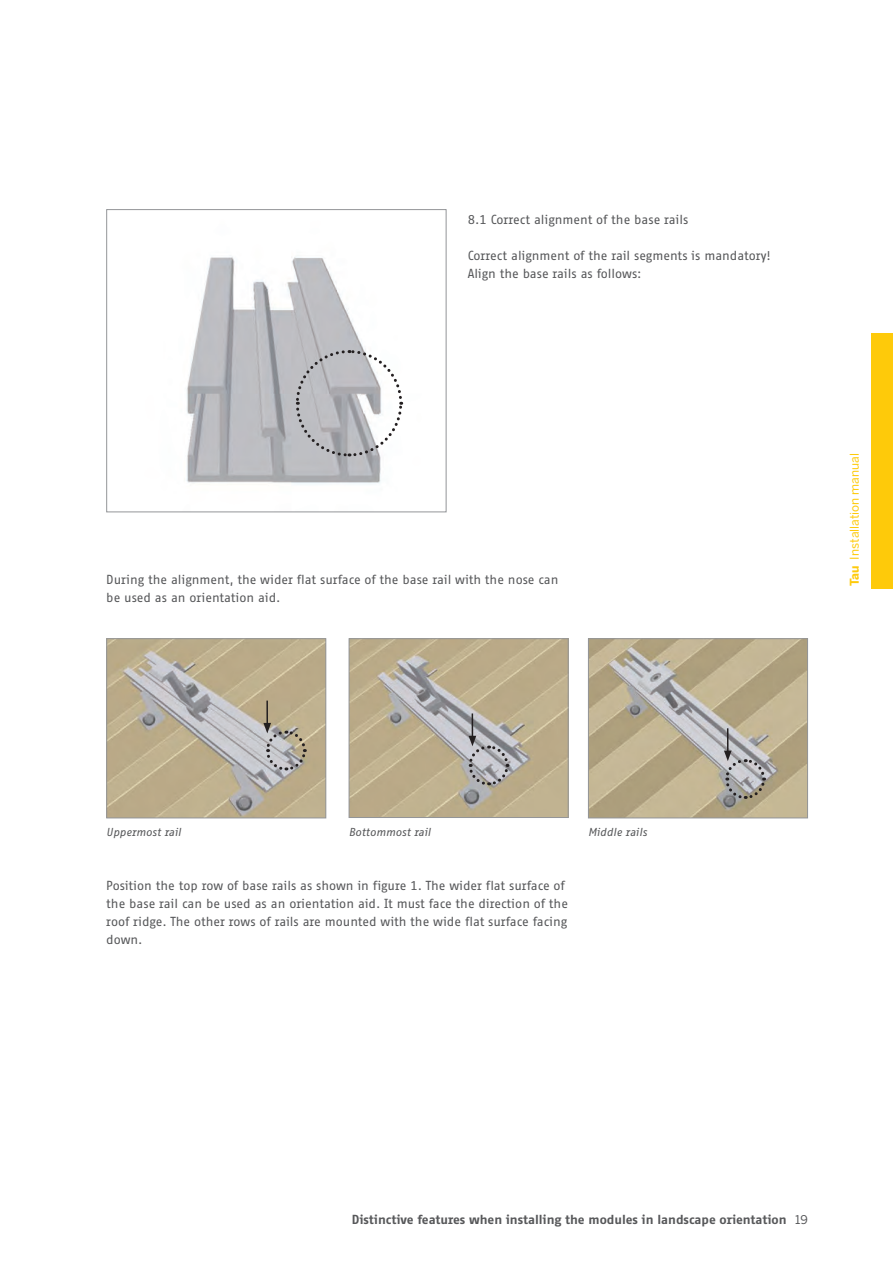
<style>
.page{position:relative;width:893px;height:1263px;background:#fff}
.page>*{position:absolute;margin:0;border:0;box-sizing:border-box;transform-origin:0 0}
.t1{font:12.75px/18px "Fago Office Sans";letter-spacing:-.005em;color:#57585a}
.t2{font:700 12.75px "Fago Office Sans";letter-spacing:-.005em;color:#57585a}
.t3{font:12px "Benton Sans";color:#feca0a}
.t4{font:italic 11.25px "Fago Office Sans";color:#57585a}
.s1{font-weight:700}
.s2{font-family:"Benton Sans";font-weight:400;font-size:12px}
</style>
<div class="page">
<div style="left:872px;top:334px;width:21px;height:255px;background:#feca0a"></div>
<img style="left:186px;top:257px;width:195px;height:227px">
<div style="left:106px;top:209px;width:340px;height:303px;border:1px solid #939598"></div>
<img style="left:108px;top:640px;width:216px;height:176px">
<div style="left:106px;top:638px;width:220px;height:180px;border:1px solid #939598"></div>
<img style="left:590px;top:640px;width:216px;height:176px">
<div style="left:588px;top:638px;width:220px;height:180px;border:1px solid #939598"></div>
<img style="left:351px;top:640px;width:216px;height:176px">
<div style="left:349px;top:638px;width:220px;height:180px;border:1px solid #939598"></div>
<hr style="left:266px;top:701px;width:2px;height:24px;background:#231f20">
<svg style="left:294px;top:348px;width:110px;height:110px"></svg>
<svg style="left:263px;top:723px;width:45px;height:49px;background:#ada9a0"></svg>
<svg style="left:467px;top:713px;width:43px;height:74px;background:#a9a8a8"></svg>
<svg style="left:724px;top:728px;width:43px;height:73px;background:#aaa7a4"></svg>
<p class="t1" style="left:468px;top:211px;width:222px">8.1 Correct alignment of the base rails</p>
<p class="t1" style="left:468px;top:247px;width:305px">Correct alignment of the rail segments is mandatory!<br>Align the base rails as follows:</p>
<p class="t1" style="left:106px;top:571px;width:454px">During the alignment, the wider flat surface of the base rail with the nose can be used as an orientation aid.</p>
<p class="t3" style="left:847px;top:586px;width:134px;rotate:-90deg"><span class="s1">Tau</span> Installation manual</p>
<p class="t4" style="left:106px;top:826px;width:76px">Uppermost rail</p>
<p class="t4" style="left:349px;top:826px;width:84px">Bottommost rail</p>
<p class="t4" style="left:588px;top:826px;width:61px">Middle rails</p>
<p class="t1" style="left:106px;top:877px;width:463px">Position the top row of base rails as shown in figure 1. The wider flat surface of the base rail can be used as an orientation aid. It must face the direction of the roof ridge. The other rows of rails are mounted with the wide flat surface facing down.</p>
<p class="t2" style="left:352px;top:1212px;width:457px">Distinctive features when installing the modules in landscape orientation <span class="s2">19</span></p>
</div>
